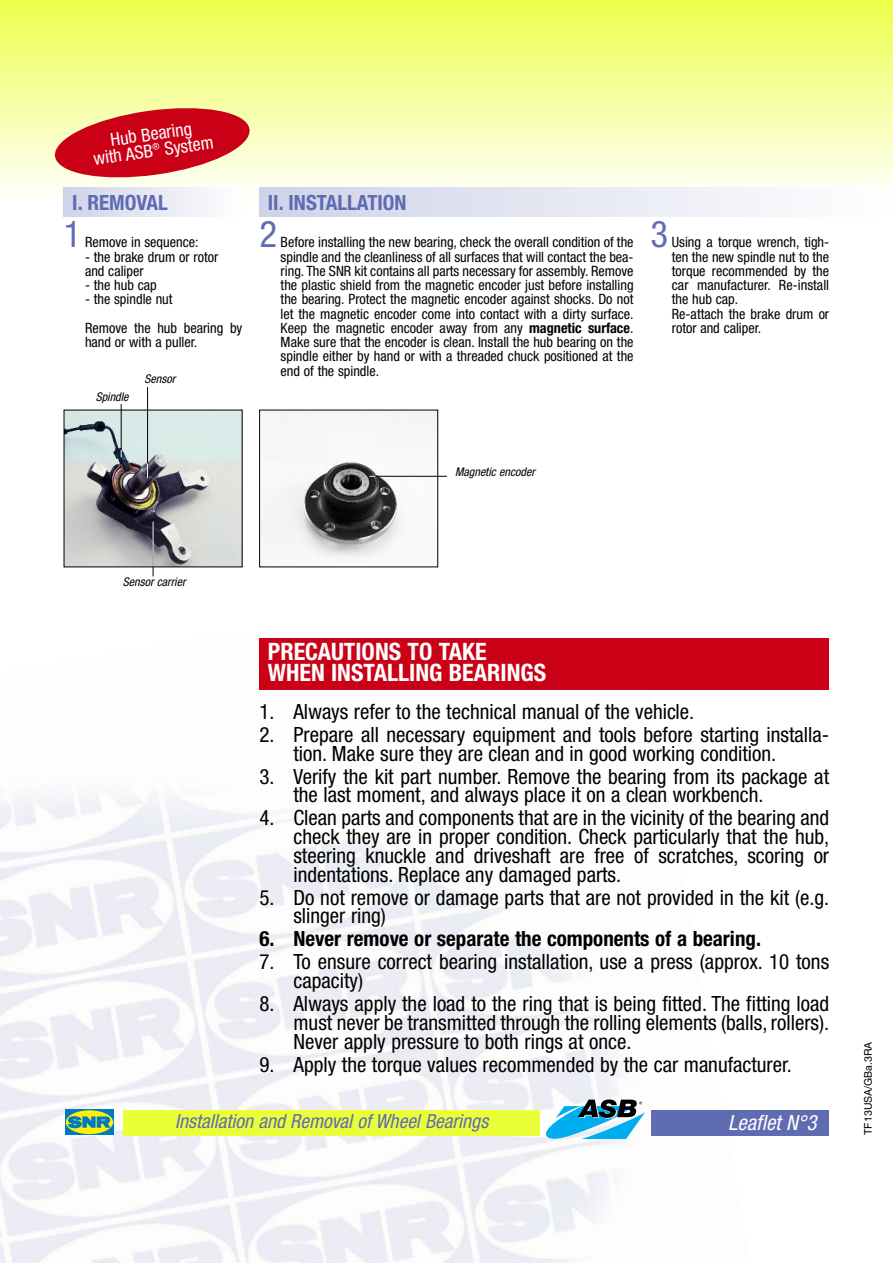
<style>
.page{position:relative;width:893px;height:1263px;background:#fff}
.page>*{position:absolute;margin:0;border:0;box-sizing:border-box;transform-origin:0 0}
.t1{font:condensed 36.75px "Helvetica Neue";color:#5f6cb2}
.t2{font:700 condensed 24px/21px "Helvetica Neue";color:#fff}
.t3{font:condensed 21px/18.8px "Helvetica Neue";color:#000}
.t4{font:700 condensed 21px "Helvetica Neue";color:#000}
.t5{font:700 condensed 21px "Helvetica Neue";color:#5f6cb2}
.t6{font:italic condensed 21px "Helvetica Neue";color:#fff}
.t7{font:italic condensed 19.5px "Helvetica Neue";color:#5f6cb2}
.t8{font:condensed 18px/16.5px "Helvetica Neue";color:#fff;text-align:center}
.t9{font:condensed 14.25px/14.2px "Helvetica Neue";color:#000}
.t10{font:italic condensed 12px "Helvetica Neue";color:#000}
.t11{font:10.5px "Helvetica";color:#000}
.s1{font-weight:700}
</style>
<div class="page">
<img style="left:0;top:689px;width:750px;height:574px">
<div style="left:0;top:0;width:893px;height:201px;background:linear-gradient(to bottom,#edff4a,#fffffd)"></div>
<svg style="left:53px;top:103px;width:199px;height:79px"></svg>
<div style="left:64px;top:187px;width:178px;height:30px;background:linear-gradient(to right,#cfd3e8,#fefefe)"></div>
<img style="left:66px;top:412px;width:174px;height:153px">
<img style="left:263px;top:412px;width:173px;height:149px">
<hr style="left:369px;top:476px;width:78px;height:1px;background:#000">
<hr style="left:147px;top:387px;width:1px;height:91px;background:#000">
<svg style="left:147px;top:463px;width:1px;height:15px"></svg>
<hr style="left:153px;top:522px;width:1px;height:54px;background:#000">
<hr style="left:153px;top:522px;width:1px;height:44px;background:#fff">
<hr style="left:121px;top:404px;width:1px;height:48px;background:#000">
<div style="left:259px;top:187px;width:634px;height:30px;background:linear-gradient(to right,#cfd3e8,#fefeff)"></div>
<div style="left:652px;top:1110px;width:177px;height:25px;background:#5f6cb2"></div>
<div style="left:123px;top:1110px;width:417px;height:25px;background:#ebff38"></div>
<svg style="left:65px;top:1109px;width:49px;height:26px"></svg>
<div style="left:66px;top:1110px;width:47px;height:24px;background:#fff101;border-radius:50%"></div>
<svg style="left:68px;top:1116px;width:42px;height:13px"></svg>
<svg style="left:546px;top:1099px;width:99px;height:40px"></svg>
<div style="left:259px;top:638px;width:570px;height:51px;background:#ca0017"></div>
<p class="t8" style="left:90px;top:136px;width:122px;rotate:-8deg">Hub Bearing<br>with ASB<sup>®</sup> System</p>
<p class="t5" style="left:72px;top:195px;width:97px">I. REMOVAL</p>
<h1 class="t1" style="left:64px;top:221px;width:19px">1</h1>
<p class="t9" style="left:85px;top:236px;width:115px">Remove in sequence:</p>
<p class="t9" style="left:85px;top:251px;width:135px">- the brake drum or rotor and caliper</p>
<p class="t9" style="left:85px;top:279px;width:73px">- the hub cap</p>
<p class="t9" style="left:85px;top:286px;width:159px;line-height:28.5px">- the spindle nut<br>Remove the hub bearing by</p>
<p class="t9" style="left:85px;top:336px;width:114px">hand or with a puller.</p>
<p class="t10" style="left:96px;top:392px;width:34px">Spindle</p>
<p class="t10" style="left:145px;top:374px;width:32px">Sensor</p>
<p class="t5" style="left:268px;top:195px;width:140px">II. INSTALLATION</p>
<h1 class="t1" style="left:259px;top:221px;width:19px">2</h1>
<p class="t9" style="left:281px;top:236px;width:354px;text-align:justify">Before installing the new bearing, check the overall condition of the spindle and the cleanliness of all surfaces that will contact the bea&shy;ring. The SNR kit contains all parts necessary for assembly. Remove the plastic shield from the magnetic encoder just before installing the bearing. Protect the magnetic encoder against shocks. Do not let the magnetic encoder come into contact with a dirty surface.<br>Keep the magnetic encoder away from any <span class="s1">magnetic surface</span>.<br>Make sure that the encoder is clean. Install the hub bearing on the spindle either by hand or with a threaded chuck positioned at the end of the spindle.</p>
<h1 class="t1" style="left:651px;top:221px;width:19px">3</h1>
<p class="t9" style="left:672px;top:236px;width:159px">Using a torque wrench, tigh&shy;ten the new spindle nut to the torque recommended by the car manufacturer. Re-install the hub cap.<br>Re-attach the brake drum or rotor and caliper.</p>
<p class="t10" style="left:455px;top:468px;width:81px">Magnetic encoder</p>
<p class="t10" style="left:123px;top:577px;width:64px">Sensor carrier</p>
<p class="t2" style="left:268px;top:643px;width:280px">PRECAUTIONS TO TAKE<br>WHEN INSTALLING BEARINGS</p>
<p class="t3" style="left:259px;top:704px;width:436px">1. Always refer to the technical manual of the vehicle.</p>
<p class="t3" style="left:293px;top:727px;width:537px;text-indent:-34px">2. Prepare all necessary equipment and tools before starting installa&shy;tion. Make sure they are clean and in good working condition.</p>
<p class="t3" style="left:293px;top:769px;width:537px;text-indent:-34px">3. Verify the kit part number. Remove the bearing from its package at the last moment, and always place it on a clean workbench.</p>
<p class="t3" style="left:293px;top:810px;width:537px;text-align:justify;text-indent:-34px">4. Clean parts and components that are in the vicinity of the bearing and check they are in proper condition. Check particularly that the hub, steering knuckle and driveshaft are free of scratches, scoring or indentations. Replace any damaged parts.</p>
<p class="t3" style="left:293px;top:890px;width:537px;text-indent:-34px">5. Do not remove or damage parts that are not provided in the kit (e.g. slinger ring)</p>
<p class="t4" style="left:259px;top:931px;width:503px">6. Never remove or separate the components of a bearing.</p>
<p class="t3" style="left:293px;top:954px;width:537px;text-indent:-34px">7. To ensure correct bearing installation, use a press (approx. 10 tons capacity)</p>
<p class="t3" style="left:293px;top:996px;width:537px;text-align:justify;text-indent:-34px">8. Always apply the load to the ring that is being fitted. The fitting load must never be transmitted through the rolling elements (balls, rollers).<br>Never apply pressure to both rings at once.</p>
<p class="t3" style="left:259px;top:1057px;width:534px">9. Apply the torque values recommended by the car manufacturer.</p>
<p class="t7" style="left:175px;top:1114px;width:315px">Installation and Removal of Wheel Bearings</p>
<p class="t6" style="left:728px;top:1115px;width:90px">Leaflet N°3</p>
<p class="t11" style="left:864px;top:1135px;width:95px;rotate:-90deg">TF13USA/GBa.3RA</p>
</div>
